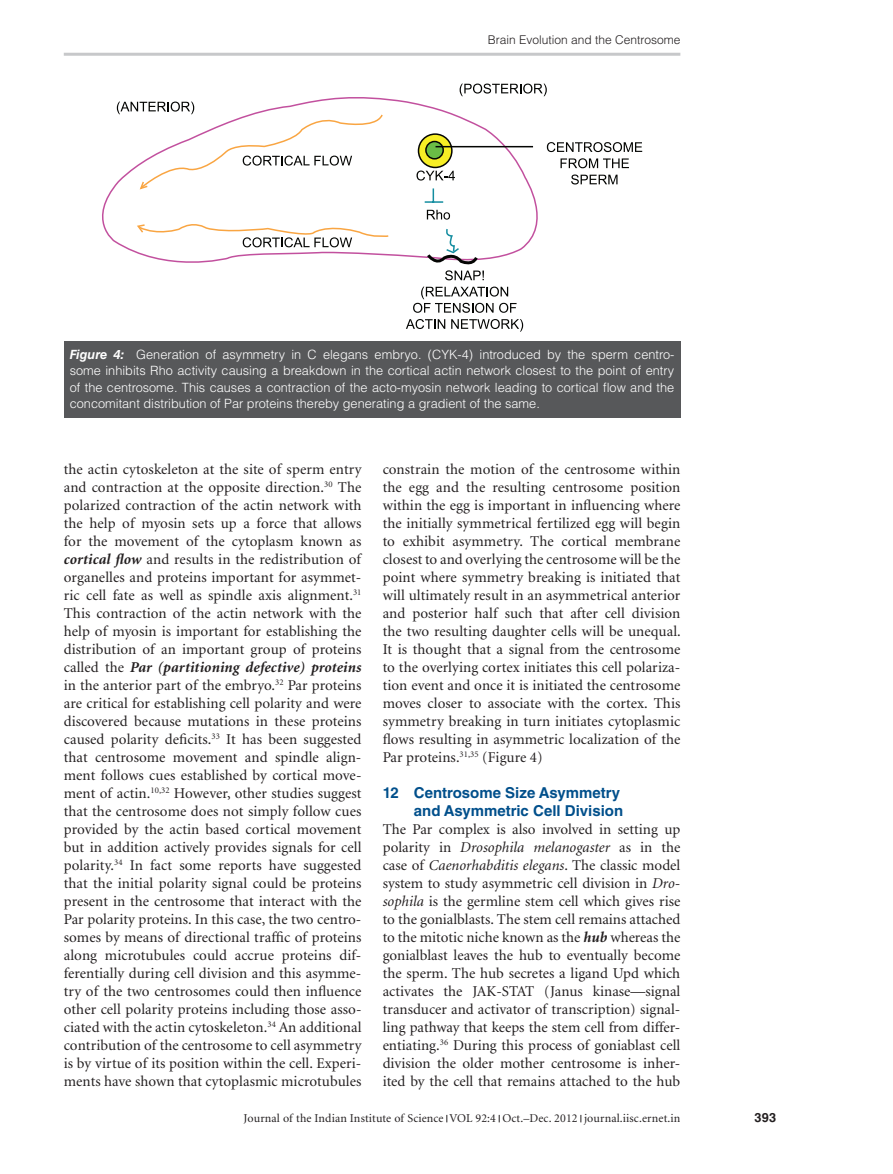
<style>
.page{position:relative;width:893px;height:1174px;background:#fff}
.page>*{position:absolute;margin:0;border:0;box-sizing:border-box;transform-origin:0 0}
.t1{font:15px/18px "Minion";letter-spacing:.005em;color:#231f20;text-align:justify}
.t2{font:700 15px/18px "Helvetica LT Std";color:#014f8b;text-align:right}
.t3{font:300 12.75px/16.5px "Helvetica LT Std";color:#fff;text-align:justify}
.t4{font:700 12.75px "Helvetica LT Std";color:#231f20}
.t5{font:12px "Minion";letter-spacing:.01em;color:#231f20}
.t6{font:300 12px "Helvetica LT Std";color:#231f20}
.s1{font-weight:700;font-style:italic}
.s2{font-style:italic}
</style>
<div class="page">
<hr style="left:64px;top:53px;width:616px;height:3px;background:#c7c8ca">
<div style="left:64px;top:341px;width:616px;height:76px;background:#57585a"></div>
<svg style="left:102px;top:96px;width:450px;height:167px"></svg>
<svg style="left:418px;top:134px;width:34px;height:33px"></svg>
<div style="left:418px;top:133px;width:35px;height:35px;border:2px solid #040503;border-radius:50%"></div>
<svg style="left:426px;top:141px;width:17px;height:18px"></svg>
<div style="left:425px;top:141px;width:19px;height:19px;border:2px solid #040503;border-radius:50%"></div>
<svg style="left:460px;top:84px;width:87px;height:12px"></svg>
<svg style="left:416px;top:170px;width:39px;height:10px"></svg>
<svg style="left:547px;top:142px;width:95px;height:10px"></svg>
<svg style="left:560px;top:158px;width:69px;height:10px"></svg>
<svg style="left:571px;top:174px;width:46px;height:10px"></svg>
<svg style="left:423px;top:187px;width:61px;height:93px"></svg>
<svg style="left:413px;top:286px;width:104px;height:27px"></svg>
<svg style="left:406px;top:319px;width:39px;height:10px"></svg>
<svg style="left:451px;top:319px;width:72px;height:13px"></svg>
<svg style="left:117px;top:102px;width:273px;height:145px"></svg>
<hr style="left:436px;top:146px;width:97px;height:1px;background:#040503">
<p class="t6" style="left:488px;top:32px;width:194px">Brain Evolution and the Centrosome</p>
<p class="t3" style="left:70px;top:346px;width:606px"><span class="s1">Figure 4:</span> Generation of asymmetry in C elegans embryo. (CYK-4) introduced by the sperm centro&shy;some inhibits Rho activity causing a breakdown in the cortical actin network closest to the point of entry of the centrosome. This causes a contraction of the acto-myosin network leading to cortical flow and the concomitant distribution of Par proteins thereby generating a gradient of the same.</p>
<p class="t1" style="left:64px;top:461px;width:299px">the actin cytoskeleton at the site of sperm entry and contraction at the opposite direction.<sup>30</sup> The polarized contraction of the actin network with the help of myosin sets up a force that allows for the movement of the cytoplasm known as <span class="s1">cortical flow</span> and results in the redistribution of organelles and proteins important for asymmet&shy;ric cell fate as well as spindle axis alignment.<sup>31<br></sup>This contraction of the actin network with the help of myosin is important for establishing the distribution of an important group of proteins called the <span class="s1">Par (partitioning defective) proteins </span>in the anterior part of the embryo.<sup>32</sup> Par proteins are critical for establishing cell polarity and were discovered because mutations in these proteins caused polarity deficits.<sup>33</sup> It has been suggested that centrosome movement and spindle align&shy;ment follows cues established by cortical move&shy;ment of actin.<sup>10,32</sup> However, other studies suggest that the centrosome does not simply follow cues provided by the actin based cortical movement but in addition actively provides signals for cell polarity.<sup>34</sup> In fact some reports have suggested that the initial polarity signal could be proteins present in the centrosome that interact with the Par polarity proteins. In this case, the two centro&shy;somes by means of directional traffic of proteins along microtubules could accrue proteins dif&shy;ferentially during cell division and this asymme&shy;try of the two centrosomes could then influence other cell polarity proteins including those asso&shy;ciated with the actin cytoskeleton.<sup>34</sup> An additional contribution of the centrosome to cell asymmetry is by virtue of its position within the cell. Experi&shy;ments have shown that cytoplasmic microtubules</p>
<p class="t1" style="left:383px;top:461px;width:300px">constrain the motion of the centrosome within the egg and the resulting centrosome position within the egg is important in influencing where the initially symmetrical fertilized egg will begin to exhibit asymmetry. The cortical membrane closest to and overlying the centrosome will be the point where symmetry breaking is initiated that will ultimately result in an asymmetrical anterior and posterior half such that after cell division the two resulting daughter cells will be unequal.<br>It is thought that a signal from the centrosome to the overlying cortex initiates this cell polariza&shy;tion event and once it is initiated the centrosome moves closer to associate with the cortex. This symmetry breaking in turn initiates cytoplasmic flows resulting in asymmetric localization of the Par proteins.<sup>31,35</sup> (Figure 4)</p>
<p class="t2" style="left:383px;top:783px;width:242px">12 Centrosome Size Asymmetry and Asymmetric Cell Division</p>
<p class="t1" style="left:383px;top:821px;width:299px">The Par complex is also involved in setting up polarity in <span class="s2">Drosophila melanogaster</span> as in the case of <span class="s2">Caenorhabditis elegans</span>. The classic model system to study asymmetric cell division in <span class="s2">Dro&shy;sophila</span> is the germline stem cell which gives rise to the gonialblasts. The stem cell remains attached to the mitotic niche known as the <span class="s1">hub</span> whereas the gonialblast leaves the hub to eventually become the sperm. The hub secretes a ligand Upd which activates the JAK-STAT (Janus kinase—signal transducer and activator of transcription) signal&shy;ling pathway that keeps the stem cell from differ&shy;entiating.<sup>36</sup> During this process of goniablast cell division the older mother centrosome is inher&shy;ited by the cell that remains attached to the hub</p>
<p class="t5" style="left:244px;top:1112px;width:438px">Journal of the Indian Institute of Science VOL 92:4 Oct.–Dec. 2012 journal.iisc.ernet.in</p>
<p class="t4" style="left:755px;top:1110px;width:23px">393</p>
</div>
